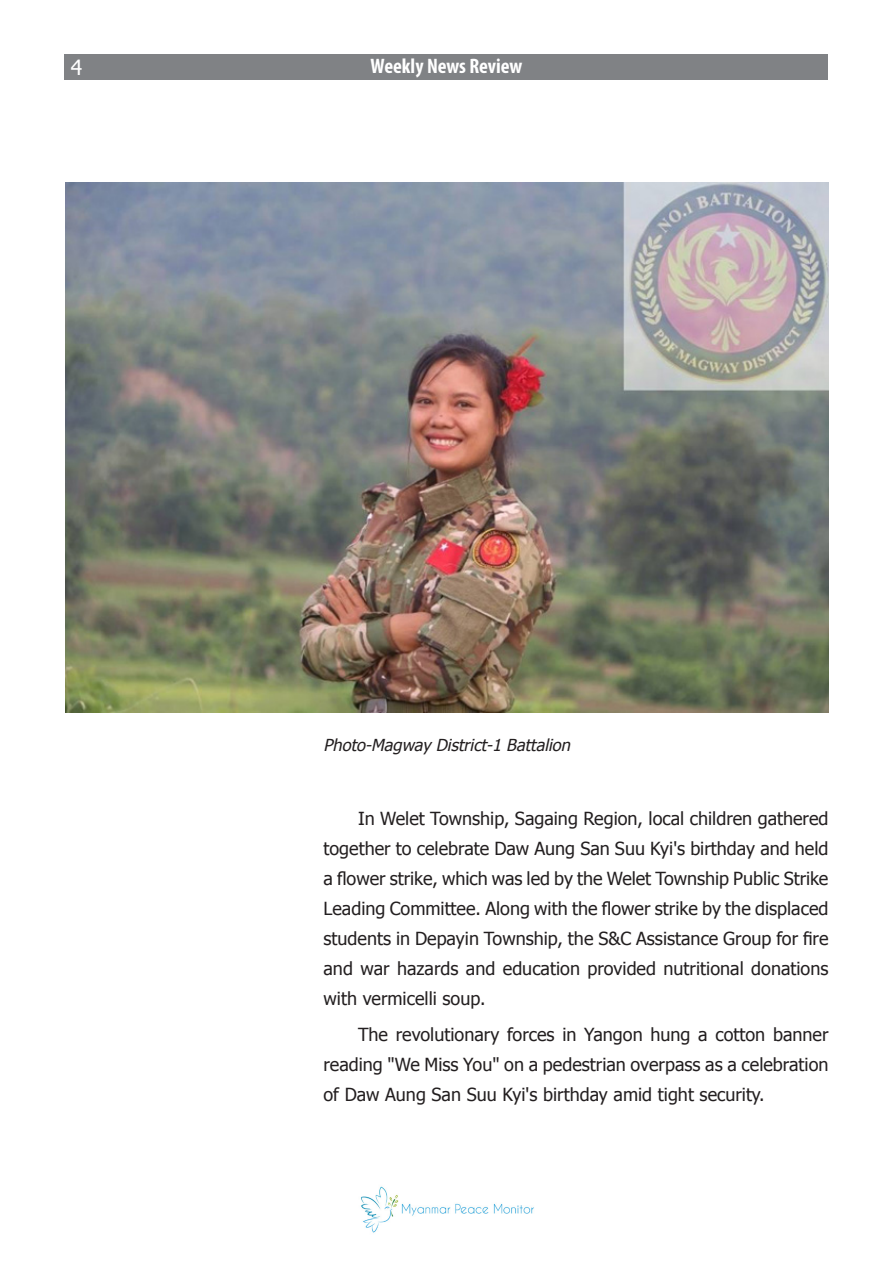
<style>
.page{position:relative;width:893px;height:1263px;background:#fff}
.page>*{position:absolute;margin:0;border:0;box-sizing:border-box;transform-origin:0 0}
.t1{font:700 condensed 21px "Myriad Pro";letter-spacing:-.005em;color:#fff}
.t2{font:21px "Zawgyi One";color:#fff}
.t3{font:18px/30px "Zawgyi One";color:#231f20;text-align:justify}
.t4{font:italic 16.5px "Zawgyi One";color:#231f20}
</style>
<div class="page">
<div style="left:65px;top:54px;width:763px;height:26px;background:#808285"></div>
<img style="left:361px;top:1186px;width:173px;height:47px">
<img style="left:65px;top:182px;width:763px;height:530px">
<p class="t2" style="left:71px;top:54px;width:13px">4</p>
<p class="t1" style="left:371px;top:52px;width:153px">Weekly News Review</p>
<p class="t4" style="left:324px;top:734px;width:253px">Photo-MagwayDistrict-1Battalion</p>
<p class="t3" style="left:324px;top:804px;width:506px;text-indent:35px">In Welet Township, Sagaing Region, local children gathered together to celebrate Daw Aung San Suu Kyi's birthday and held a flower strike, which was led by the Welet Township Public Strike Leading Committee. Along with the flower strike by the displaced students in Depayin Township, the S&amp;C Assistance Group for fire and war hazards and education provided nutritional donations with vermicelli soup.</p>
<p class="t3" style="left:324px;top:1021px;width:506px;text-indent:35px">The revolutionary forces in Yangon hung a cotton banner reading "We Miss You" on a pedestrian overpass as a celebration of Daw Aung San Suu Kyi's birthday amid tight security.</p>
</div>
